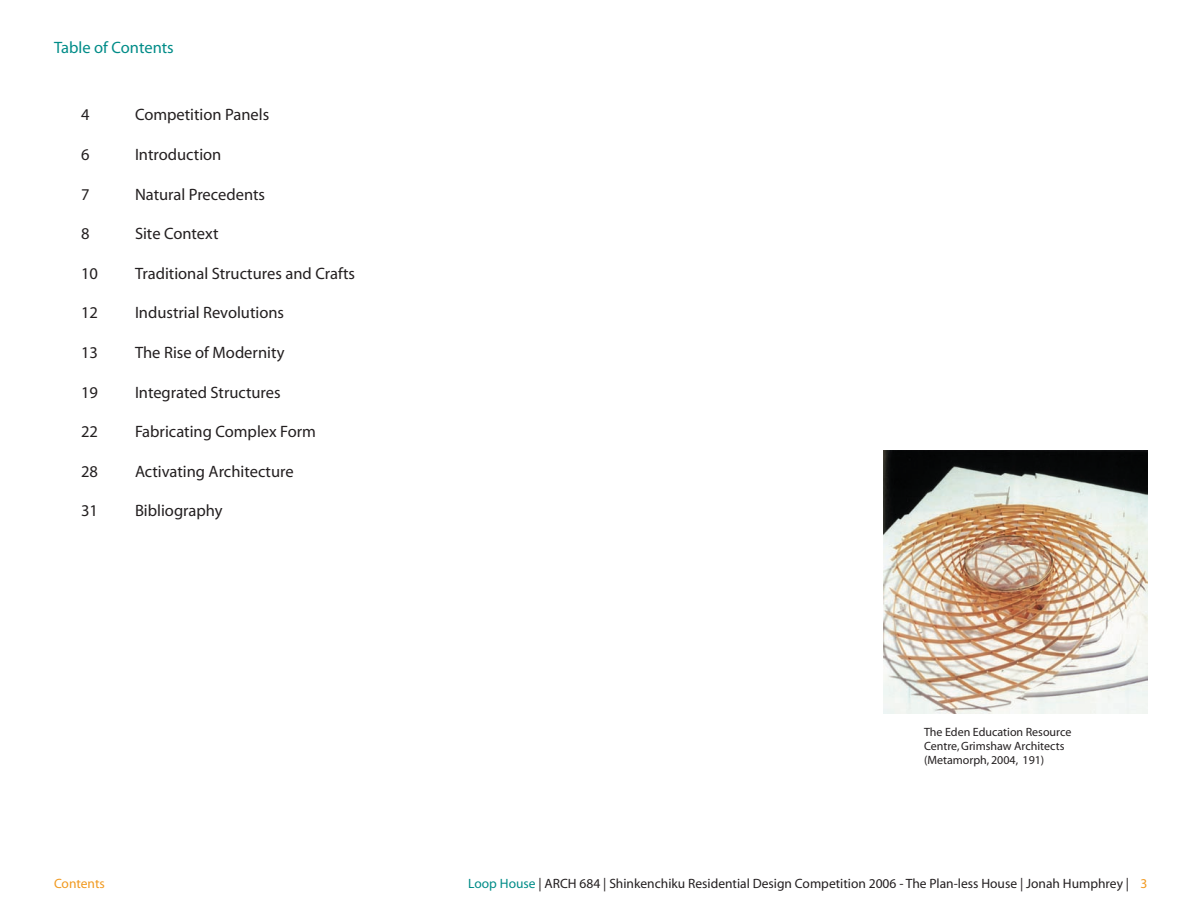
<style>
.page{position:relative;width:1188px;height:918px;background:#fff}
.page>*{position:absolute;margin:0;border:0;box-sizing:border-box;transform-origin:0 0}
.t1{font:16.5px "Myriad";color:#231f20}
.t2{font:16.5px "Myriad";color:#008c88}
.t3{font:13.5px "Myriad";color:#231f20}
.t4{font:13.5px "Myriad";letter-spacing:-.005em;color:#f1991f}
.t5{font:12px "Myriad";color:#231f20}
.s1{color:#008c88}
.s2{color:#f1991f}
</style>
<div class="page">
<img style="left:883px;top:450px;width:265px;height:264px">
<p class="t2" style="left:54px;top:39px;width:121px">Table of Contents</p>
<p class="t1" style="left:81px;top:107px;width:10px">4</p>
<p class="t1" style="left:135px;top:107px;width:136px">Competition Panels</p>
<p class="t1" style="left:81px;top:146px;width:10px">6</p>
<p class="t1" style="left:135px;top:146px;width:88px">Introduction</p>
<p class="t1" style="left:81px;top:186px;width:10px">7</p>
<p class="t1" style="left:135px;top:186px;width:132px">Natural Precedents</p>
<p class="t1" style="left:81px;top:225px;width:10px">8</p>
<p class="t1" style="left:135px;top:225px;width:85px">Site Context</p>
<p class="t1" style="left:81px;top:265px;width:18px">10</p>
<p class="t1" style="left:135px;top:265px;width:222px">Traditional Structures and Crafts</p>
<p class="t1" style="left:81px;top:305px;width:18px">12</p>
<p class="t1" style="left:135px;top:305px;width:151px">Industrial Revolutions</p>
<p class="t1" style="left:81px;top:344px;width:18px">13</p>
<p class="t1" style="left:135px;top:344px;width:151px">The Rise of Modernity</p>
<p class="t1" style="left:81px;top:384px;width:18px">19</p>
<p class="t1" style="left:135px;top:384px;width:147px">Integrated Structures</p>
<p class="t1" style="left:81px;top:423px;width:18px">22</p>
<p class="t1" style="left:135px;top:423px;width:183px">Fabricating Complex Form</p>
<p class="t1" style="left:81px;top:463px;width:18px">28</p>
<p class="t1" style="left:135px;top:463px;width:160px">Activating Architecture</p>
<p class="t1" style="left:81px;top:503px;width:18px">31</p>
<p class="t1" style="left:135px;top:503px;width:89px">Bibliography</p>
<p class="t5" style="left:924px;top:726px;width:149px">The Eden Education Resource</p>
<p class="t5" style="left:924px;top:740px;width:142px">Centre, Grimshaw Architects</p>
<p class="t5" style="left:924px;top:754px;width:122px">(Metamorph, 2004, 191)</p>
<p class="t4" style="left:54px;top:876px;width:52px">Contents</p>
<p class="t3" style="left:468px;top:876px;width:681px"><span class="s1">Loop House</span> | ARCH 684 | Shinkenchiku Residential Design Competition 2006 - The Plan-less House | Jonah Humphrey | <span class="s2">3</span></p>
</div>
